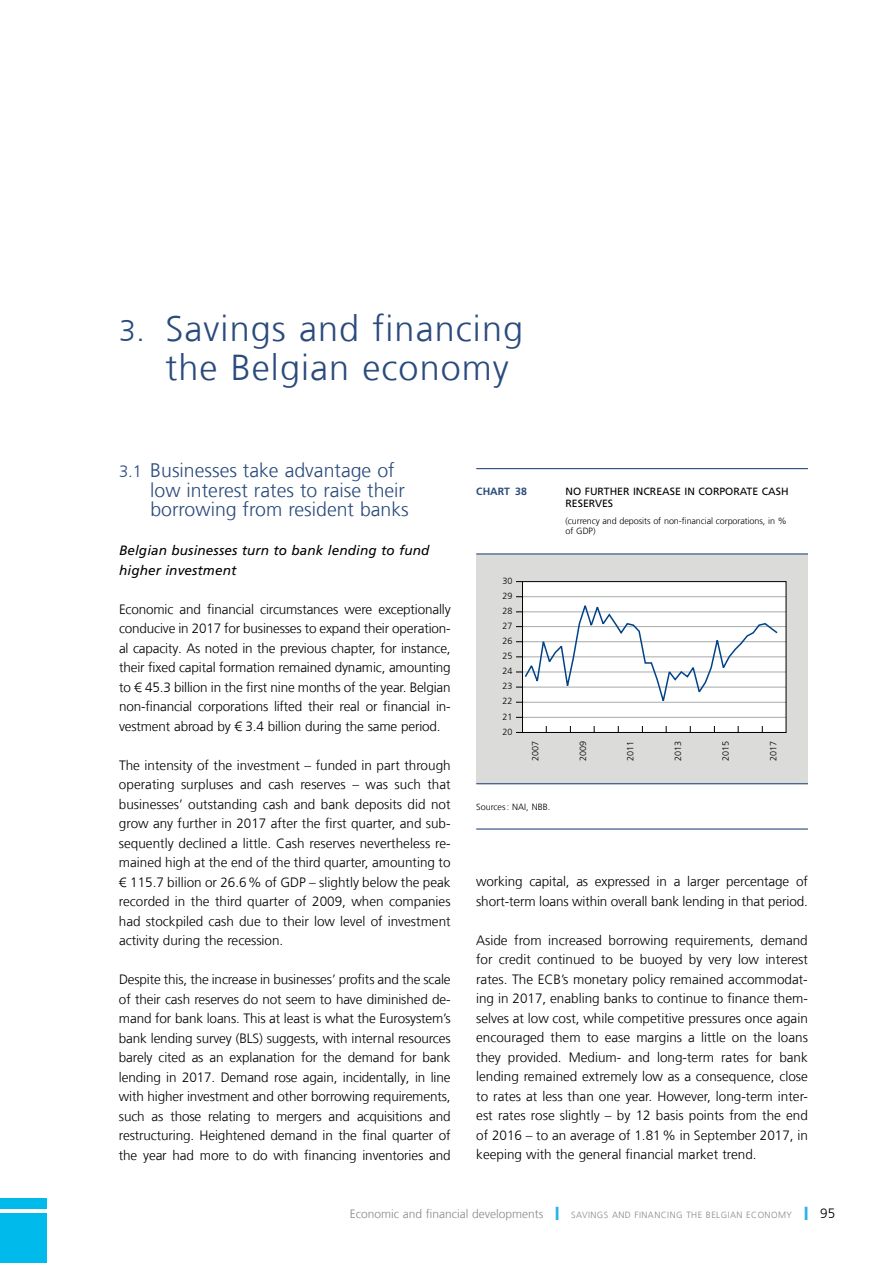
<style>
.page{position:relative;width:893px;height:1263px;background:#fff}
.page>*{position:absolute;margin:0;border:0;box-sizing:border-box;transform-origin:0 0}
.t1{font:300 36px/39px "Frutiger LT Com";letter-spacing:.03em;color:#2a4b7c}
.t2{font:300 19.5px/19.5px "Frutiger LT Com";color:#2a4b7c}
.t3{font:300 13.5px/19.5px "Frutiger LT Com";letter-spacing:-.01em;color:#000;text-align:justify}
.t4{font:italic 13.5px/19.5px "Frutiger LT Com";letter-spacing:.01em;color:#000}
.t5{font:300 12px "Frutiger LT Com";color:#878988}
.t6{font:10.5px/12px "Frutiger LT Com";color:#000}
.t7{font:700 10.5px "Frutiger LT Com";color:#2a4b7c}
.t8{font:300 9px/10.5px "Frutiger LT Com";letter-spacing:-.01em;color:#000}
.t9{font:300 9px "Frutiger LT Com";color:#878988}
.s1{font-size:30px}
.s2{font-size:16.5px}
.s3{color:#27b3e6}
.s4{font-size:9px}
</style>
<div class="page">
<div style="left:0;top:1198px;width:47px;height:11px;background:#00baec"></div>
<div style="left:0;top:1213px;width:47px;height:50px;background:#00baec"></div>
<div style="left:476px;top:554px;width:332px;height:230px;background:#dbdbda"></div>
<hr style="left:476px;top:468px;width:332px;height:1px;background:#2a4b7c">
<hr style="left:476px;top:828px;width:332px;height:2px;background:#2a4b7c">
<hr style="left:476px;top:553px;width:332px;height:1px;background:#2a4b7c">
<hr style="left:476px;top:783px;width:332px;height:1px;background:#2a4b7c">
<div style="left:522px;top:582px;width:264px;height:150px;background:#fff"></div>
<hr style="left:522px;top:596px;width:264px;height:1px;background:#a7a9a9">
<hr style="left:522px;top:611px;width:264px;height:1px;background:#a7a9a9">
<hr style="left:522px;top:626px;width:264px;height:1px;background:#a7a9a9">
<hr style="left:522px;top:641px;width:264px;height:1px;background:#a7a9a9">
<hr style="left:522px;top:656px;width:264px;height:1px;background:#a7a9a9">
<hr style="left:522px;top:672px;width:264px;height:1px;background:#a7a9a9">
<hr style="left:522px;top:687px;width:264px;height:1px;background:#a7a9a9">
<hr style="left:522px;top:702px;width:264px;height:1px;background:#a7a9a9">
<hr style="left:522px;top:717px;width:264px;height:1px;background:#a7a9a9">
<div style="left:522px;top:581px;width:264px;height:152px;border:1px solid #000"></div>
<svg style="left:516px;top:596px;width:263px;height:111px"></svg>
<h1 class="t1" style="left:165px;top:308px;width:359px;text-indent:-46px"><span class="s1">3.</span> Savings and financing the Belgian economy</h1>
<h2 class="t2" style="left:150px;top:460px;width:260px;text-indent:-31px"><span class="s2">3.1</span> Businesses take advantage of low interest rates to raise their borrowing from resident banks</h2>
<p class="t4" style="left:119px;top:540px;width:312px">Belgian businesses turn to bank lending to fund higher investment</p>
<p class="t3" style="left:119px;top:599px;width:333px">Economic and financial circumstances were exceptionally conducive in 2017 for businesses to expand their operation‑ al capacity. As noted in the previous chapter, for instance, their fixed capital formation remained dynamic, amounting to € 45.3 billion in the first nine months of the year. Belgian non-financial corporations lifted their real or financial in‑ vestment abroad by € 3.4 billion during the same period.</p>
<p class="t3" style="left:119px;top:755px;width:333px">The intensity of the investment – funded in part through operating surpluses and cash reserves – was such that businesses’ outstanding cash and bank deposits did not grow any further in 2017 after the first quarter, and sub‑ sequently declined a little. C ash reserves nevertheless re‑ mained high at the end of the third quarter, amounting to € 115.7 billion or 26.6% of GDP – slightly below the peak recorded in the third quarter of 2009, when companies had stockpiled cash due to their low level of investment activity during the recession.</p>
<p class="t3" style="left:119px;top:969px;width:333px">Despite this, the increase in businesses’ profits and the scale of their cash reserves do not seem to have diminished de‑ mand for bank loans. This at least is what the Eurosystem’s bank lending survey (BLS) suggests, with internal resources barely cited as an explanation for the demand for bank lending in 2017. Demand rose again, incidentally, in line with higher investment and other borrowing requirements, such as those relating to mergers and acquisitions and restructuring. Heightened demand in the final quarter of the year had more to do with financing inventories and</p>
<p class="t7" style="left:476px;top:485px;width:13px">Chart</p>
<p class="t7" style="left:515px;top:485px;width:13px">38</p>
<p class="t6" style="left:566px;top:486px;width:225px">NO FURTHER INCREASE IN CORPORATE CASH<br>RESERVES</p>
<p class="t8" style="left:566px;top:515px;width:223px">(currency and deposits of non-financial corporations, in % of GDP)</p>
<p class="t8" style="left:503px;top:575px;width:12px">30</p>
<p class="t8" style="left:503px;top:590px;width:12px">29</p>
<p class="t8" style="left:503px;top:605px;width:12px">28</p>
<p class="t8" style="left:503px;top:621px;width:12px">27</p>
<p class="t8" style="left:503px;top:636px;width:12px">26</p>
<p class="t8" style="left:503px;top:651px;width:12px">25</p>
<p class="t8" style="left:503px;top:666px;width:12px">24</p>
<p class="t8" style="left:503px;top:681px;width:12px">23</p>
<p class="t8" style="left:503px;top:696px;width:12px">22</p>
<p class="t8" style="left:503px;top:711px;width:12px">21</p>
<p class="t8" style="left:503px;top:726px;width:12px">20</p>
<p class="t8" style="left:530px;top:761px;width:22px;rotate:-90deg">2007</p>
<p class="t8" style="left:578px;top:761px;width:22px;rotate:-90deg">2009</p>
<p class="t8" style="left:625px;top:761px;width:22px;rotate:-90deg">2011</p>
<p class="t8" style="left:673px;top:761px;width:22px;rotate:-90deg">2013</p>
<p class="t8" style="left:720px;top:761px;width:22px;rotate:-90deg">2015</p>
<p class="t8" style="left:768px;top:761px;width:22px;rotate:-90deg">2017</p>
<p class="t8" style="left:476px;top:801px;width:75px">Sources: NAI, NBB.</p>
<p class="t3" style="left:476px;top:872px;width:333px">working capital, as expressed in a larger percentage of short-term loans within overall bank lending in that period.</p>
<p class="t3" style="left:476px;top:930px;width:333px">Aside from increased borrowing requirements, demand for credit continued to be buoyed by very low interest rates. The ECB’s monetary policy remained accommodat‑ ing in 2017, enabling banks to continue to finance them‑ selves at low cost, while competitive pressures once again encouraged them to ease margins a little on the loans they provided. Medium- and long-term rates for bank lending remained extremely low as a consequence, close to rates at less than one year. However, long-term inter‑ est rates rose slightly – by 12 basis points from the end of 2016 – to an average of 1.81% in September 2017, in keeping with the general financial market trend.</p>
<p class="t5" style="left:350px;top:1206px;width:233px">Economic and financial developments <span class="s3">❙</span> <span class="s4">Savingsandfinancingthe</span></p>
<p class="t9" style="left:706px;top:1209px;width:12px">Belgian</p>
<p class="t9" style="left:746px;top:1209px;width:8px">economy</p>
<p class="t3" style="left:804px;top:1203px;width:32px"><span class="s3">❙</span> 95</p>
</div>
